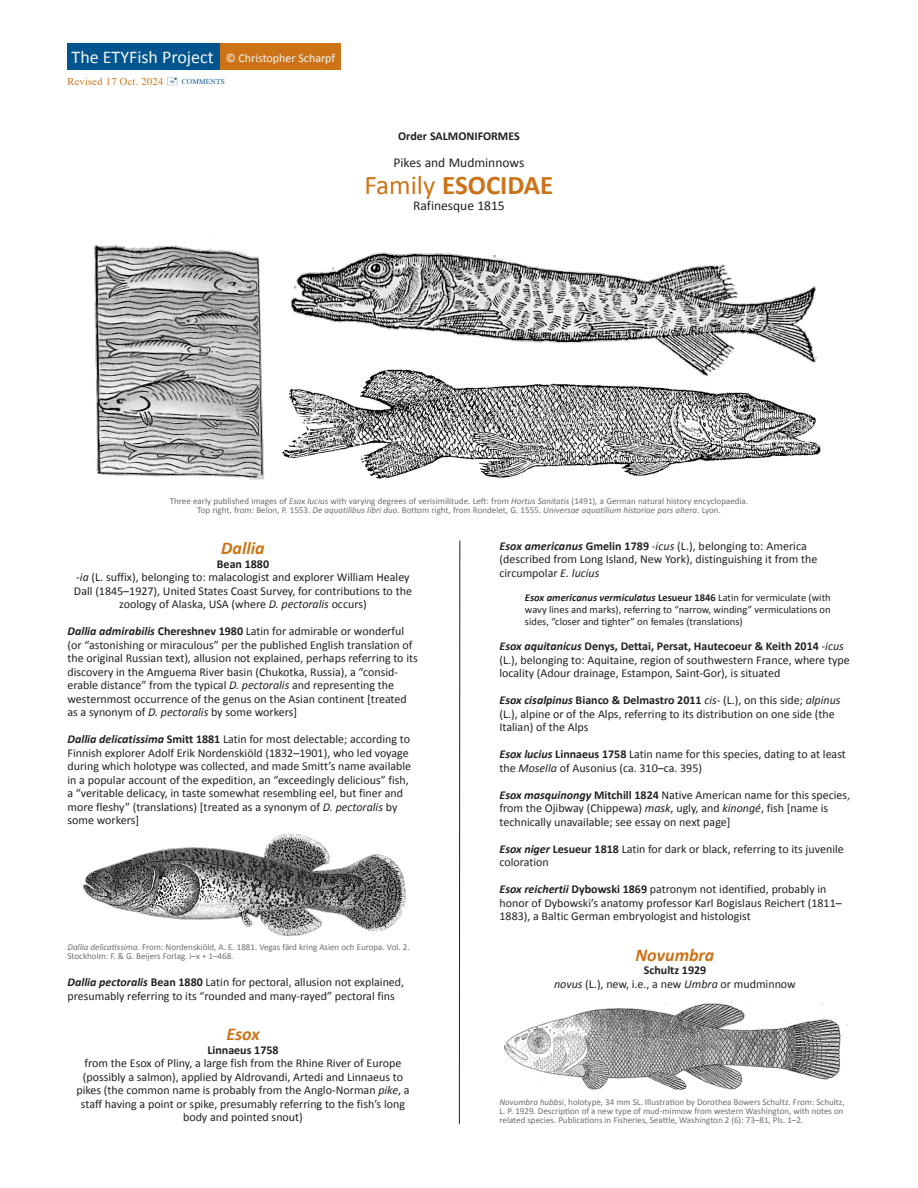
<style>
.page{position:relative;width:918px;height:1188px;background:#fff}
.page>*{position:absolute;margin:0;border:0;box-sizing:border-box;transform-origin:0 0}
.t1{font:700 27px "Calibri";color:#cd7317}
.t2{font:italic 700 18px "Calibri";color:#cd7317}
.t3{font:18px "Calibri";color:#f5f5f6}
.t4{font:13.5px "Calibri";color:#231f20}
.t5{font:12px/13.5px "Calibri";color:#231f20}
.t6{font:700 12px "Calibri";color:#231f20}
.t7{font:12px "Calibri";color:#f5f5f6}
.t8{font:10.5px/12px "Calibri";color:#231f20;text-align:justify}
.t9{font:10.5px "Times";letter-spacing:.02em;color:#cd7317}
.t10{font:9px/9px "Calibri";color:#6c6d70}
.t11{font:7.35px "Times";letter-spacing:.03em;color:#175d9e}
.s1{font-weight:400}
.s2{font-style:italic}
.s3{font-weight:700;font-style:italic}
.s4{font-weight:700}
</style>
<div class="page">
<svg style="left:459px;top:540px;width:2px;height:584px"></svg>
<div style="left:68px;top:44px;width:153px;height:26px;background:#00558f"></div>
<div style="left:220px;top:44px;width:121px;height:26px;background:#cd7317"></div>
<img style="left:82px;top:834px;width:324px;height:103px">
<img style="left:504px;top:1001px;width:344px;height:89px">
<img style="left:281px;top:379px;width:540px;height:100px">
<img style="left:93px;top:239px;width:171px;height:241px">
<img style="left:290px;top:252px;width:527px;height:127px">
<p class="t3" style="left:72px;top:45px;width:144px">The ETYFish Project</p>
<p class="t7" style="left:226px;top:49px;width:111px">© Christopher Scharpf</p>
<p class="t9" style="left:68px;top:71px;width:97px">Revised 17 Oct. 2024</p>
<p class="t11" style="left:182px;top:75px;width:45px">COMMENTS</p>
<p class="t6" style="left:398px;top:127px;width:123px">Order SALMONIFORMES</p>
<p class="t4" style="left:394px;top:153px;width:132px">Pikes and Mudminnows</p>
<p class="t1" style="left:365px;top:166px;width:190px"><span class="s1">Family</span> ESOCIDAE</p>
<p class="t4" style="left:413px;top:196px;width:93px">Rafinesque 1815</p>
<p class="t10" style="left:170px;top:496px;width:580px">Three early published images of <span class="s2">Esox lucius</span> with varying degrees of verisimilitude. Left: from <span class="s2">Hortus Sanitatis</span> (1491), a German natural history encyclopaedia.</p>
<p class="t10" style="left:197px;top:505px;width:525px">Top right, from: Belon, P. 1553. <span class="s2">De aquatilibus libri duo</span>. Bottom right, from Rondelet, G. 1555. <span class="s2">Universae aquatilium historiae pars altera</span>. Lyon.</p>
<p class="t2" style="left:221px;top:535px;width:45px">Dallia</p>
<p class="t6" style="left:217px;top:555px;width:54px">Bean 1880</p>
<p class="t5" style="left:74px;top:570px;width:340px;text-align:center">-<span class="s2">ia</span> (L. suffix), belonging to: malacologist and explorer William Healey<br>Dall (1845–1927), United States Coast Survey, for contributions to the zoology of Alaska, USA (where <span class="s2">D. pectoralis</span> occurs)</p>
<p class="t5" style="left:68px;top:624px;width:352px"><span class="s3">Dallia admirabilis</span> <span class="s4">Chereshnev 1980</span> Latin for admirable or wonderful (or “astonishing or miraculous” per the published English translation of the original Russian text), allusion not explained, perhaps referring to its discovery in the Amguema River basin (Chukotka, Russia), a “consid&shy;erable distance” from the typical <span class="s2">D. pectoralis</span> and representing the westernmost occurrence of the genus on the Asian continent [treated as a synonym of <span class="s2">D. pectoralis</span> by some workers]</p>
<p class="t5" style="left:68px;top:732px;width:345px"><span class="s3">Dallia delicatissima</span> <span class="s4">Smitt 1881</span> Latin for most delectable; according to Finnish explorer Adolf Erik Nordenskiöld (1832–1901), who led voyage during which holotype was collected, and made Smitt’s name available in a popular account of the expedition, an “exceedingly delicious” fish, a “veritable delicacy, in taste somewhat resembling eel, but finer and more fleshy” (translations) [treated as a synonym of <span class="s2">D. pectoralis</span> by some workers]</p>
<p class="t10" style="left:68px;top:943px;width:344px"><span class="s2">Dallia delicatissima</span>. From: Nordenskiöld, A. E. 1881. Vegas färd kring Asien och Europa. Vol. 2.<br>Stockholm: F. &amp; G. Beijers Forlag. i–x + 1–468.</p>
<p class="t5" style="left:68px;top:975px;width:338px"><span class="s3">Dallia pectoralis</span> <span class="s4">Bean 1880</span> Latin for pectoral, allusion not explained, presumably referring to its “rounded and many-rayed” pectoral fins</p>
<p class="t2" style="left:226px;top:1021px;width:35px">Esox</p>
<p class="t6" style="left:207px;top:1041px;width:73px">Linnaeus 1758</p>
<p class="t5" style="left:85px;top:1056px;width:318px">from the Esox of Pliny, a large fish from the Rhine River of Europe</p>
<p class="t5" style="left:83px;top:1070px;width:322px">(possibly a salmon), applied by Aldrovandi, Artedi and Linnaeus to</p>
<p class="t5" style="left:76px;top:1083px;width:335px;text-align:center">pikes (the common name is probably from the Anglo-Norman <span class="s2">pike</span>, a staff having a point or spike, presumably referring to the fish’s long</p>
<p class="t5" style="left:183px;top:1110px;width:121px">body and pointed snout)</p>
<p class="t5" style="left:500px;top:539px;width:319px"><span class="s3">Esox americanus</span> <span class="s4">Gmelin 1789</span> -<span class="s2">icus</span> (L.), belonging to: America (described from Long Island, New York), distinguishing it from the circumpolar <span class="s2">E. lucius</span></p>
<p class="t8" style="left:525px;top:591px;width:307px"><span class="s3">Esox americanus vermiculatus</span> <span class="s4">Lesueur 1846</span> Latin for vermiculate (with wavy lines and marks), referring to “narrow, winding” vermiculations on sides, “closer and tighter” on females (translations)</p>
<p class="t5" style="left:500px;top:639px;width:352px"><span class="s3">Esox aquitanicus</span> <span class="s4">Denys, Dettai, Persat, Hautecoeur &amp; Keith 2014</span> -<span class="s2">icus </span>(L.), belonging to: Aquitaine, region of southwestern France, where type locality (Adour drainage, Estampon, Saint-Gor), is situated</p>
<p class="t5" style="left:500px;top:693px;width:343px"><span class="s3">Esox cisalpinus</span> <span class="s4">Bianco &amp; Delmastro 2011</span> <span class="s2">cis</span>- (L.), on this side; <span class="s2">alpinus </span>(L.), alpine or of the Alps, referring to its distribution on one side (the<br>Italian) of the Alps</p>
<p class="t5" style="left:500px;top:747px;width:348px"><span class="s3">Esox lucius</span> <span class="s4">Linnaeus 1758</span> Latin name for this species, dating to at least the <span class="s2">Mosella</span> of Ausonius (ca. 310–ca. 395)</p>
<p class="t5" style="left:500px;top:788px;width:352px"><span class="s3">Esox masquinongy</span> <span class="s4">Mitchill 1824</span> Native American name for this species, from the Ojibway (Chippewa) <span class="s2">mask</span>, ugly, and <span class="s2">kinongé</span>, fish [name is technically unavailable; see essay on next page]</p>
<p class="t5" style="left:500px;top:842px;width:346px"><span class="s3">Esox niger</span> <span class="s4">Lesueur 1818</span> Latin for dark or black, referring to its juvenile coloration</p>
<p class="t5" style="left:500px;top:882px;width:344px"><span class="s3">Esox reichertii</span> <span class="s4">Dybowski 1869</span> patronym not identified, probably in honor of Dybowski’s anatomy professor Karl Bogislaus Reichert (1811–<br>1883), a Baltic German embryologist and histologist</p>
<p class="t2" style="left:636px;top:942px;width:80px">Novumbra</p>
<p class="t6" style="left:644px;top:962px;width:64px">Schultz 1929</p>
<p class="t5" style="left:554px;top:977px;width:243px"><span class="s2">novus</span> (L.), new, i.e., a new <span class="s2">Umbra</span> or mudminnow</p>
<p class="t10" style="left:500px;top:1098px;width:347px"><span class="s2">Novumbra hubbsi</span>, holotype, 34 mm SL. Illustration by Dorothea Bowers Schultz. From: Schultz,<br>L. P. 1929. Description of a new type of mud-minnow from western Washington, with notes on related species. Publications in Fisheries, Seattle, Washington 2 (6): 73–81, Pls. 1–2.</p>
</div>
